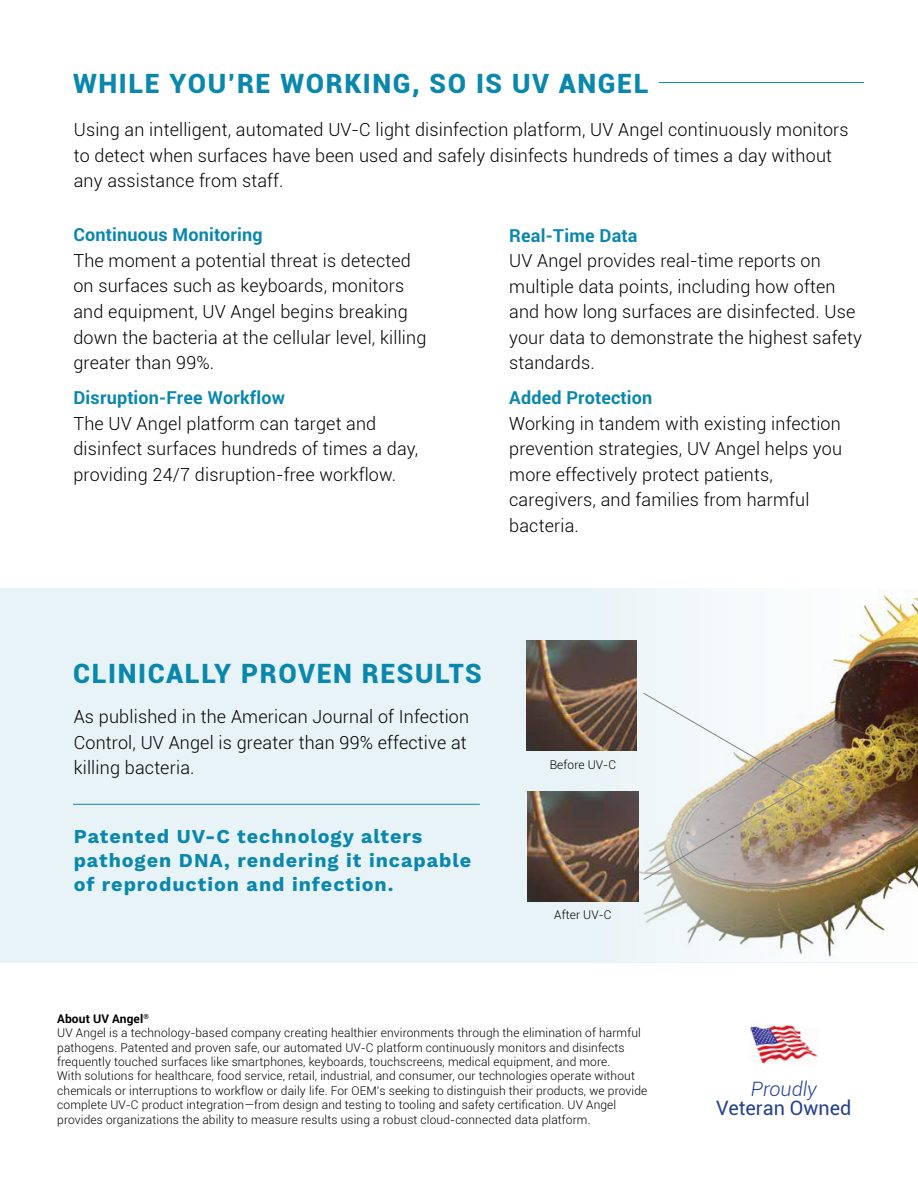
<style>
.page{position:relative;width:918px;height:1188px;background:#fff}
.page>*{position:absolute;margin:0;border:0;box-sizing:border-box;transform-origin:0 0}
.t1{font:900 26.7px "Roboto";letter-spacing:.06em;color:#0a87ac}
.t2{font:19.8px "Roboto";color:#25408f}
.t3{font:italic 300 19.8px "Roboto";color:#25408f}
.t4{font:700 19.65px/24px "Work Sans";letter-spacing:.05em;color:#0a87ac}
.t5{font:300 18px/25.5px "Roboto";letter-spacing:.01em;color:#000}
.t6{font:700 18px "Roboto";letter-spacing:.01em;color:#0a87ac}
.t7{font:300 12px/14.4px "Roboto";letter-spacing:.01em;color:#000}
.s1{font-weight:700}
</style>
<div class="page">
<div style="left:0;top:588px;width:918px;height:375px;background:#e7f3f7"></div>
<img style="left:586px;top:588px;width:332px;height:374px">
<hr style="left:73px;top:804px;width:407px;height:1px;background:#0a87ac">
<img style="left:527px;top:641px;width:110px;height:110px">
<img style="left:528px;top:791px;width:110px;height:110px">
<img style="left:643px;top:692px;width:162px;height:189px">
<hr style="left:659px;top:82px;width:205px;height:1px;background:#0a87ac">
<img style="left:750px;top:1025px;width:68px;height:39px">
<h1 class="t1" style="left:73px;top:64px;width:577px">WHILE YOU’RE WORKING, SO IS UV ANGEL</h1>
<p class="t5" style="left:74px;top:116px;width:776px">Using an intelligent, automated UV-C light disinfection platform, UV Angel continuously monitors to detect when surfaces have been used and safely disinfects hundreds of times a day without any assistance from staff.</p>
<p class="t6" style="left:73px;top:223px;width:191px">Continuous Monitoring</p>
<p class="t5" style="left:73px;top:247px;width:355px">The moment a potential threat is detected on surfaces such as keyboards, monitors and equipment, UV Angel begins breaking down the bacteria at the cellular level, killing greater than 99%.</p>
<p class="t6" style="left:73px;top:385px;width:213px">Disruption-Free Workflow</p>
<p class="t5" style="left:73px;top:410px;width:346px">The UV Angel platform can target and disinfect surfaces hundreds of times a day, providing 24/7 disruption-free workflow.</p>
<p class="t6" style="left:509px;top:223px;width:130px">Real-Time Data</p>
<p class="t5" style="left:509px;top:247px;width:354px">UV Angel provides real-time reports on multiple data points, including how often and how long surfaces are disinfected. Use your data to demonstrate the highest safety standards.</p>
<p class="t6" style="left:509px;top:385px;width:145px">Added Protection</p>
<p class="t5" style="left:509px;top:410px;width:334px">Working in tandem with existing infection prevention strategies, UV Angel helps you more effectively protect patients, caregivers, and families from harmful bacteria.</p>
<h1 class="t1" style="left:73px;top:654px;width:410px">CLINICALLY PROVEN RESULTS</h1>
<p class="t5" style="left:74px;top:704px;width:397px">As published in the American Journal of Infection<br>Control, UV Angel is greater than 99% effective at killing bacteria.</p>
<p class="t4" style="left:74px;top:825px;width:399px">Patented UV-C technology alters pathogen DNA, rendering it incapable of reproduction and infection.</p>
<p class="t7" style="left:550px;top:757px;width:68px">Before UV-C</p>
<p class="t7" style="left:554px;top:907px;width:59px">After UV-C</p>
<p class="t7" style="left:57px;top:1011px;width:592px"><span class="s1">About UV Angel</span><sup>®<br></sup>UV Angel is a technology-based company creating healthier environments through the elimination of harmful pathogens. Patented and proven safe, our automated UV-C platform continuously monitors and disinfects frequently touched surfaces like smartphones, keyboards, touchscreens, medical equipment, and more.<br>With solutions for healthcare, food service, retail, industrial, and consumer, our technologies operate without chemicals or interruptions to workflow or daily life. For OEM’s seeking to distinguish their products, we provide complete UV-C product integration—from design and testing to tooling and safety certification. UV Angel provides organizations the ability to measure results using a robust cloud-connected data platform.</p>
<p class="t3" style="left:751px;top:1075px;width:68px">Proudly</p>
<p class="t2" style="left:716px;top:1095px;width:137px">Veteran Owned</p>
</div>
